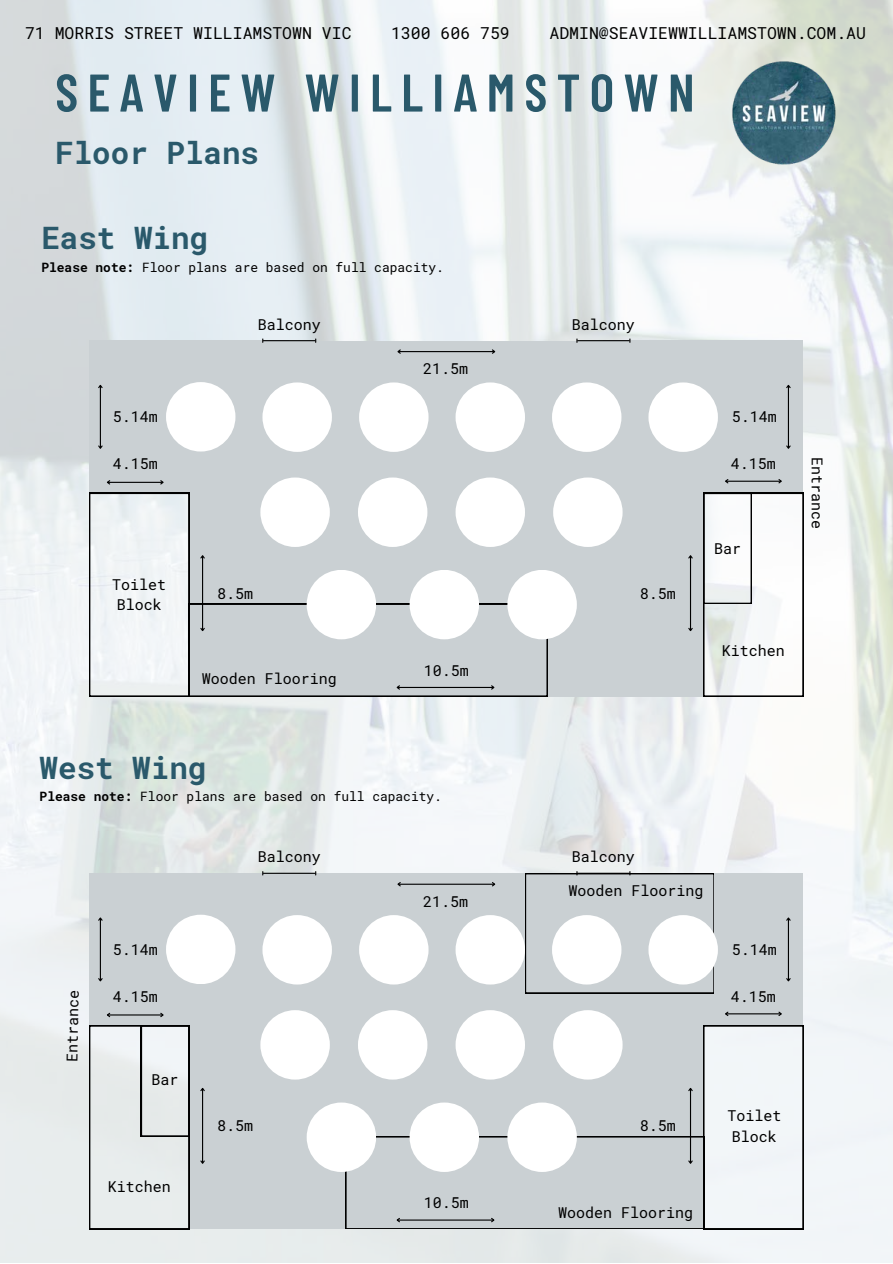
<style>
.page{position:relative;width:893px;height:1264px;background:#fff}
.page>*{position:absolute;margin:0;border:0;box-sizing:border-box;transform-origin:0 0}
.t1{font:600 52.95px "Barlow Condensed";letter-spacing:.175em;color:#2a596b}
.t2{font:700 30.9px "Roboto Mono";color:#2a596b}
.t3{font:16.5px "Roboto Mono";color:#000}
.t4{font:15px/20.2px "Roboto Mono";color:#000}
.t5{font:12.9px "Roboto Mono";color:#000}
.s1{font-weight:700}
</style>
<div class="page">
<img style="left:0;top:0;width:892px;height:1262px">
<img style="left:731px;top:61px;width:105px;height:104px">
<div style="left:89px;top:341px;width:200px;height:152px;background:#cad0d3"></div>
<div style="left:189px;top:341px;width:514px;height:355px;background:#cad0d3"></div>
<div style="left:603px;top:341px;width:200px;height:152px;background:#cad0d3"></div>
<hr style="left:398px;top:351px;width:96px;height:1px;background:#000">
<svg style="left:397px;top:349px;width:5px;height:5px"></svg>
<svg style="left:491px;top:349px;width:5px;height:5px"></svg>
<hr style="left:100px;top:385px;width:1px;height:63px;background:#000">
<svg style="left:98px;top:444px;width:5px;height:5px"></svg>
<svg style="left:98px;top:384px;width:5px;height:5px"></svg>
<hr style="left:107px;top:482px;width:56px;height:1px;background:#000">
<svg style="left:107px;top:480px;width:4px;height:5px"></svg>
<svg style="left:159px;top:480px;width:5px;height:5px"></svg>
<hr style="left:690px;top:555px;width:1px;height:75px;background:#000">
<svg style="left:688px;top:626px;width:5px;height:6px"></svg>
<svg style="left:688px;top:555px;width:5px;height:4px"></svg>
<svg style="left:89px;top:493px;width:458px;height:203px"></svg>
<svg style="left:703px;top:493px;width:100px;height:203px"></svg>
<hr style="left:725px;top:480px;width:56px;height:2px;background:#000">
<svg style="left:725px;top:479px;width:4px;height:5px"></svg>
<svg style="left:777px;top:479px;width:5px;height:5px"></svg>
<hr style="left:787px;top:385px;width:2px;height:63px;background:#000">
<svg style="left:786px;top:444px;width:5px;height:5px"></svg>
<svg style="left:786px;top:384px;width:5px;height:5px"></svg>
<hr style="left:263px;top:340px;width:52px;height:1px;background:#000">
<hr style="left:577px;top:340px;width:52px;height:1px;background:#000">
<div style="left:166px;top:382px;width:69px;height:69px;background:#fff;border-radius:50%"></div>
<div style="left:262px;top:382px;width:70px;height:70px;background:#fff;border-radius:50%"></div>
<div style="left:260px;top:477px;width:70px;height:70px;background:#fff;border-radius:50%"></div>
<div style="left:359px;top:382px;width:69px;height:70px;background:#fff;border-radius:50%"></div>
<div style="left:358px;top:477px;width:69px;height:70px;background:#fff;border-radius:50%"></div>
<div style="left:455px;top:382px;width:70px;height:70px;background:#fff;border-radius:50%"></div>
<div style="left:552px;top:382px;width:69px;height:70px;background:#fff;border-radius:50%"></div>
<div style="left:648px;top:382px;width:69px;height:70px;background:#fff;border-radius:50%"></div>
<div style="left:455px;top:477px;width:70px;height:70px;background:#fff;border-radius:50%"></div>
<div style="left:553px;top:477px;width:69px;height:70px;background:#fff;border-radius:50%"></div>
<div style="left:306px;top:570px;width:70px;height:69px;background:#fff;border-radius:50%"></div>
<div style="left:409px;top:570px;width:70px;height:69px;background:#fff;border-radius:50%"></div>
<div style="left:507px;top:570px;width:70px;height:69px;background:#fff;border-radius:50%"></div>
<div style="left:89px;top:873px;width:200px;height:152px;background:#cad0d3"></div>
<div style="left:189px;top:873px;width:514px;height:356px;background:#cad0d3"></div>
<div style="left:603px;top:873px;width:200px;height:152px;background:#cad0d3"></div>
<hr style="left:398px;top:883px;width:96px;height:1px;background:#000">
<svg style="left:397px;top:882px;width:5px;height:5px"></svg>
<svg style="left:491px;top:882px;width:5px;height:5px"></svg>
<hr style="left:100px;top:918px;width:1px;height:62px;background:#000">
<svg style="left:98px;top:977px;width:5px;height:5px"></svg>
<svg style="left:98px;top:917px;width:5px;height:4px"></svg>
<hr style="left:202px;top:1088px;width:1px;height:75px;background:#000">
<svg style="left:200px;top:1159px;width:5px;height:5px"></svg>
<svg style="left:200px;top:1088px;width:5px;height:4px"></svg>
<hr style="left:107px;top:1014px;width:56px;height:1px;background:#000">
<svg style="left:107px;top:1012px;width:4px;height:6px"></svg>
<svg style="left:159px;top:1012px;width:5px;height:6px"></svg>
<svg style="left:345px;top:1025px;width:458px;height:204px"></svg>
<hr style="left:725px;top:1013px;width:56px;height:1px;background:#000">
<svg style="left:725px;top:1011px;width:4px;height:5px"></svg>
<svg style="left:777px;top:1011px;width:5px;height:5px"></svg>
<hr style="left:787px;top:918px;width:2px;height:62px;background:#000">
<svg style="left:786px;top:977px;width:5px;height:5px"></svg>
<hr style="left:263px;top:872px;width:52px;height:1px;background:#000">
<div style="left:166px;top:914px;width:69px;height:70px;background:#fff;border-radius:50%"></div>
<div style="left:262px;top:915px;width:70px;height:69px;background:#fff;border-radius:50%"></div>
<div style="left:260px;top:1010px;width:70px;height:69px;background:#fff;border-radius:50%"></div>
<div style="left:359px;top:915px;width:69px;height:69px;background:#fff;border-radius:50%"></div>
<div style="left:358px;top:1010px;width:69px;height:69px;background:#fff;border-radius:50%"></div>
<div style="left:455px;top:915px;width:70px;height:69px;background:#fff;border-radius:50%"></div>
<div style="left:455px;top:1010px;width:70px;height:69px;background:#fff;border-radius:50%"></div>
<div style="left:553px;top:1010px;width:69px;height:69px;background:#fff;border-radius:50%"></div>
<div style="left:306px;top:1102px;width:70px;height:69px;background:#fff;border-radius:50%"></div>
<div style="left:409px;top:1102px;width:70px;height:69px;background:#fff;border-radius:50%"></div>
<div style="left:507px;top:1102px;width:70px;height:69px;background:#fff;border-radius:50%"></div>
<svg style="left:89px;top:1025px;width:100px;height:204px"></svg>
<svg style="left:525px;top:871px;width:189px;height:122px"></svg>
<div style="left:648px;top:915px;width:69px;height:69px;background:#fff;border-radius:50%"></div>
<p class="t3" style="left:25px;top:21px;width:328px">71 MORRIS STREET WILLIAMSTOWN VIC</p>
<p class="t3" style="left:391px;top:21px;width:120px">1300 606 759</p>
<p class="t3" style="left:549px;top:21px;width:318px">ADMIN@SEAVIEWWILLIAMSTOWN.COM.AU</p>
<p class="t1" style="left:55px;top:59px;width:641px">SEAVIEW WILLIAMSTOWN</p>
<p class="t2" style="left:55px;top:132px;width:205px">Floor Plans</p>
<p class="t2" style="left:41px;top:217px;width:168px">East Wing</p>
<p class="t5" style="left:41px;top:258px;width:404px"><span class="s1">Please note:</span> Floor plans are based on full capacity.</p>
<p class="t4" style="left:113px;top:406px;width:46px">5.14m</p>
<p class="t4" style="left:113px;top:453px;width:46px">4.15m</p>
<p class="t4" style="left:258px;top:313px;width:64px">Balcony</p>
<p class="t4" style="left:572px;top:313px;width:64px">Balcony</p>
<p class="t4" style="left:423px;top:358px;width:46px">21.5m</p>
<p class="t4" style="left:731px;top:406px;width:46px">5.14m</p>
<p class="t4" style="left:731px;top:453px;width:46px">4.15m</p>
<p class="t4" style="left:112px;top:574px;width:55px">Toilet<br>Block</p>
<p class="t4" style="left:217px;top:583px;width:37px">8.5m</p>
<p class="t4" style="left:202px;top:668px;width:136px">Wooden Flooring</p>
<p class="t4" style="left:424px;top:660px;width:46px">10.5m</p>
<p class="t4" style="left:639px;top:583px;width:37px">8.5m</p>
<p class="t4" style="left:714px;top:538px;width:28px">Bar</p>
<p class="t4" style="left:721px;top:640px;width:64px">Kitchen</p>
<p class="t2" style="left:40px;top:746px;width:168px">West Wing</p>
<p class="t5" style="left:40px;top:787px;width:404px"><span class="s1">Please note:</span> Floor plans are based on full capacity.</p>
<p class="t4" style="left:62px;top:1061px;width:73px;rotate:-89deg">Entrance</p>
<p class="t4" style="left:113px;top:939px;width:46px">5.14m</p>
<p class="t4" style="left:113px;top:985px;width:46px">4.15m</p>
<p class="t4" style="left:151px;top:1069px;width:28px">Bar</p>
<p class="t4" style="left:108px;top:1176px;width:64px">Kitchen</p>
<p class="t4" style="left:258px;top:846px;width:64px">Balcony</p>
<p class="t4" style="left:572px;top:846px;width:64px">Balcony</p>
<p class="t4" style="left:423px;top:890px;width:46px">21.5m</p>
<p class="t4" style="left:568px;top:880px;width:136px">Wooden Flooring</p>
<p class="t4" style="left:217px;top:1115px;width:37px">8.5m</p>
<p class="t4" style="left:424px;top:1192px;width:46px">10.5m</p>
<p class="t4" style="left:639px;top:1115px;width:37px">8.5m</p>
<p class="t4" style="left:558px;top:1201px;width:136px">Wooden Flooring</p>
<p class="t4" style="left:731px;top:939px;width:46px">5.14m</p>
<p class="t4" style="left:731px;top:985px;width:46px">4.15m</p>
<p class="t4" style="left:727px;top:1105px;width:55px">Toilet<br>Block</p>
<p class="t4" style="left:827px;top:457px;width:73px;rotate:90deg">Entrance</p>
</div>
